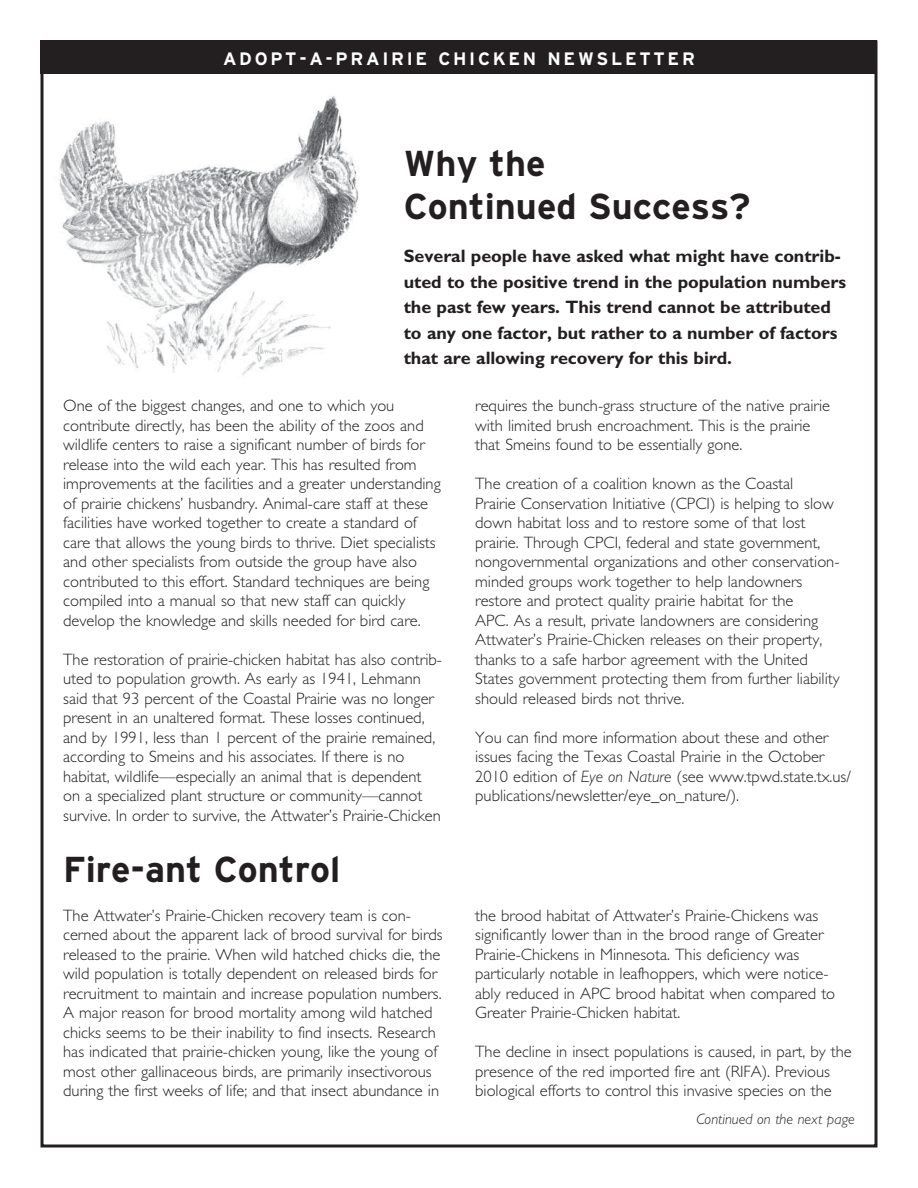
<style>
.page{position:relative;width:918px;height:1188px;background:#fff}
.page>*{position:absolute;margin:0;border:0;box-sizing:border-box;transform-origin:0 0}
.t1{font:700 36px/43.2px "Interstate";color:#231f20}
.t2{font:700 18px/25.5px "Gill Sans";letter-spacing:-.005em;color:#231f20}
.t3{font:700 18px "Interstate";letter-spacing:.15em;color:#fff}
.t4{font:300 16.5px/19.5px "Gill Sans";color:#231f20}
.t5{font:italic 300 15px "Gill Sans";color:#231f20}
.s1{font-style:italic}
</style>
<div class="page">
<div style="left:40px;top:40px;width:838px;height:34px;background:#231f20"></div>
<img style="left:59px;top:96px;width:299px;height:279px">
<p class="t3" style="left:223px;top:48px;width:473px">ADOPT-A-PRAIRIE CHICKEN NEWSLETTER</p>
<h1 class="t1" style="left:404px;top:142px;width:348px">Why the<br>Continued Success?</h1>
<p class="t2" style="left:404px;top:243px;width:444px">Several people have asked what might have contrib&shy;uted to the positive trend in the population numbers the past few years. This trend cannot be attributed to any one factor, but rather to a number of factors that are allowing recovery for this bird.</p>
<p class="t4" style="left:63px;top:396px;width:379px">One of the biggest changes, and one to which you contribute directly, has been the ability of the zoos and wildlife centers to raise a significant number of birds for release into the wild each year. This has resulted from improvements at the facilities and a greater understanding of prairie chickens’ husbandry. Animal-care staff at these facilities have worked together to create a standard of care that allows the young birds to thrive. Diet specialists and other specialists from outside the group have also contributed to this effort. Standard techniques are being compiled into a manual so that new staff can quickly develop the knowledge and skills needed for bird care.</p>
<p class="t4" style="left:63px;top:650px;width:380px">The restoration of prairie-chicken habitat has also contrib&shy;uted to population growth. As early as 1941, Lehmann said that 93 percent of the Coastal Prairie was no longer present in an unaltered format. These losses continued, and by 1991, less than 1 percent of the prairie remained, according to Smeins and his associates. If there is no habitat, wildlife—especially an animal that is dependent on a specialized plant structure or community—cannot survive. In order to survive, the Attwater’s Prairie-Chicken</p>
<h1 class="t1" style="left:63px;top:848px;width:279px">Fire-ant Control</h1>
<p class="t4" style="left:475px;top:396px;width:356px">requires the bunch-grass structure of the native prairie with limited brush encroachment. This is the prairie that Smeins found to be essentially gone.</p>
<p class="t4" style="left:475px;top:474px;width:366px">The creation of a coalition known as the Coastal<br>Prairie Conservation Initiative (CPCI) is helping to slow down habitat loss and to restore some of that lost prairie. Through CPCI, federal and state government, nongovernmental organizations and other conservation&shy;minded groups work together to help landowners restore and protect quality prairie habitat for the<br>APC. As a result, private landowners are considering Attwater’s Prairie-Chicken releases on their property, thanks to a safe harbor agreement with the United States government protecting them from further liability should released birds not thrive.</p>
<p class="t4" style="left:475px;top:728px;width:377px">You can find more information about these and other issues facing the Texas Coastal Prairie in the October 2010 edition of <span class="s1">Eye on Nature</span> (see www.tpwd.state.tx.us/ publications/newsletter/eye_on_nature/).</p>
<p class="t4" style="left:63px;top:905px;width:381px">The Attwater’s Prairie-Chicken recovery team is con&shy;cerned about the apparent lack of brood survival for birds released to the prairie. When wild hatched chicks die, the wild population is totally dependent on released birds for recruitment to maintain and increase population numbers.<br>A major reason for brood mortality among wild hatched chicks seems to be their inability to find insects. Research has indicated that prairie-chicken young, like the young of most other gallinaceous birds, are primarily insectivorous during the first weeks of life; and that insect abundance in</p>
<p class="t4" style="left:475px;top:905px;width:362px">the brood habitat of Attwater’s Prairie-Chickens was significantly lower than in the brood range of Greater Prairie-Chickens in Minnesota. This deficiency was particularly notable in leafhoppers, which were notice&shy;ably reduced in APC brood habitat when compared to Greater Prairie-Chicken habitat.</p>
<p class="t4" style="left:475px;top:1042px;width:378px">The decline in insect populations is caused, in part, by the presence of the red imported fire ant (RIFA). Previous biological efforts to control this invasive species on the</p>
<p class="t5" style="left:696px;top:1111px;width:160px">Continued on the next page</p>
</div>
